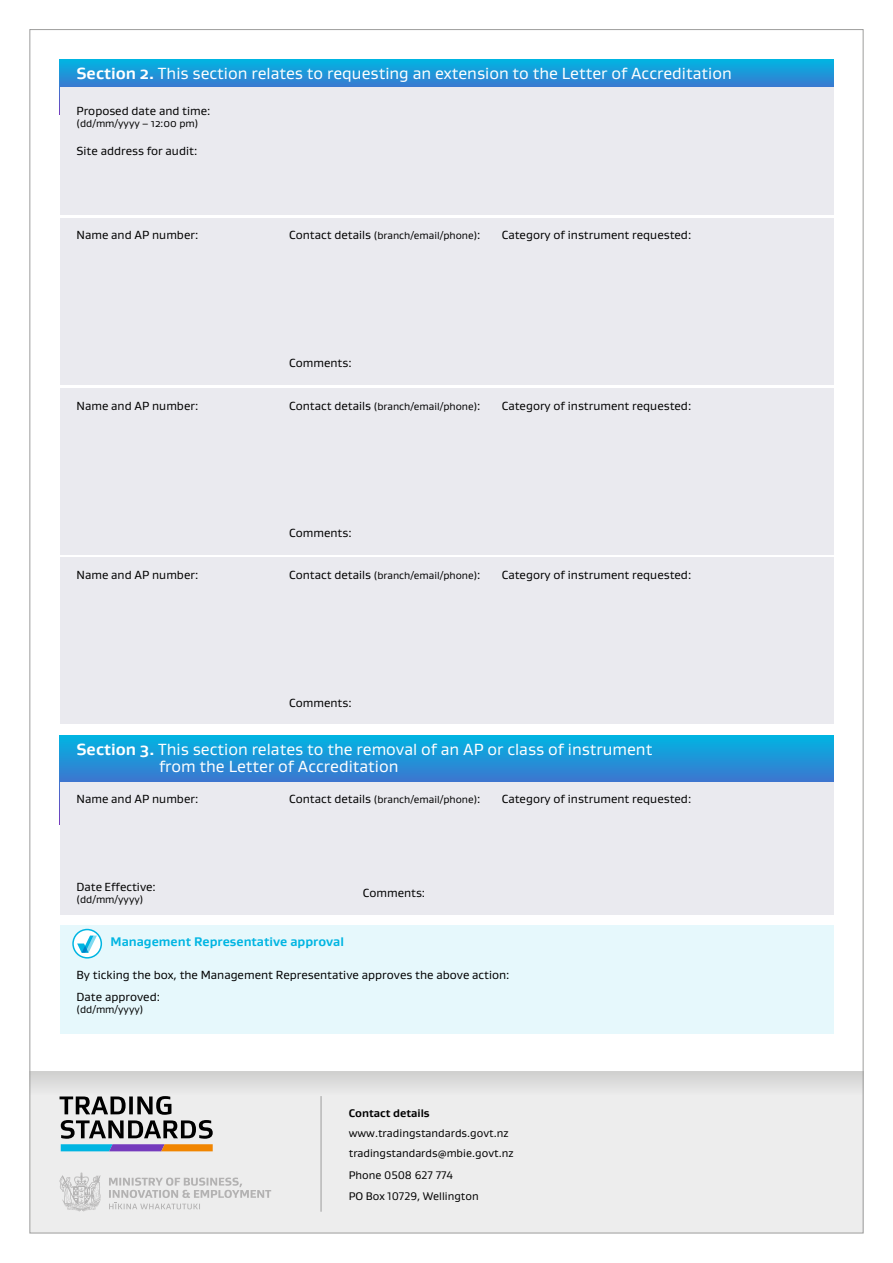
<style>
.page{position:relative;width:893px;height:1263px;background:#fff}
.page>*{position:absolute;margin:0;border:0;box-sizing:border-box;transform-origin:0 0}
.t1{font:16.5px/16.5px "Gustan";color:#fff}
.t2{font:700 12.75px "Gustan";color:#00b5e2}
.t3{font:12px/22.5px "Gustan";color:#000}
.t4{font:11.25px/21px "Gustan";color:#000}
.t5{font:700 11.25px "Gustan";color:#000}
.t6{font:10.5px "Gustan";color:#000}
.s1{font-weight:700}
.s2{font-size:12px}
</style>
<div class="page">
<svg style="left:60px;top:736px;width:773px;height:46px;background:#1f94d8"></svg>
<svg style="left:60px;top:60px;width:773px;height:27px;background:#1d96d8"></svg>
<div style="left:60px;top:87px;width:773px;height:128px;background:#eaeaef"></div>
<div style="left:60px;top:925px;width:773px;height:108px;background:#e6f8fc"></div>
<svg style="left:73px;top:929px;width:28px;height:29px"></svg>
<svg style="left:77px;top:935px;width:20px;height:18px"></svg>
<div style="left:72px;top:929px;width:30px;height:29px;border:2px solid #00b5e2;border-radius:50%"></div>
<div style="left:60px;top:218px;width:773px;height:166px;background:#eaeaef"></div>
<div style="left:60px;top:782px;width:773px;height:132px;background:#eaeaef"></div>
<div style="left:60px;top:388px;width:773px;height:167px;background:#eaeaef"></div>
<div style="left:60px;top:558px;width:773px;height:166px;background:#eaeaef"></div>
<div style="left:30px;top:1072px;width:833px;height:161px;background:#ededed"></div>
<div style="left:30px;top:1072px;width:833px;height:23px;background:#e0e0df"></div>
<svg style="left:60px;top:1096px;width:153px;height:55px"></svg>
<svg style="left:60px;top:1172px;width:41px;height:40px"></svg>
<svg style="left:109px;top:1177px;width:162px;height:32px"></svg>
<hr style="left:321px;top:1096px;width:1px;height:116px;background:#9d9d9c">
<h1 class="t1" style="left:77px;top:65px;width:657px"><span class="s1">Section 2.</span> This section relates to requesting an extension to the Letter of Accreditation</h1>
<p class="t3" style="left:77px;top:99px;width:135px">Proposed date and time:</p>
<p class="t6" style="left:77px;top:117px;width:123px">(dd/mm/yyyy – 12:00 pm)</p>
<p class="t3" style="left:77px;top:139px;width:122px">Site address for audit:</p>
<p class="t3" style="left:77px;top:223px;width:123px">Name and AP number:</p>
<p class="t6" style="left:289px;top:229px;width:193px"><span class="s2">Contact details</span> (branch/email/phone)<span class="s2">:</span></p>
<p class="t3" style="left:502px;top:223px;width:191px">Category of instrument requested:</p>
<p class="t3" style="left:289px;top:351px;width:64px">Comments:</p>
<p class="t3" style="left:77px;top:394px;width:123px">Name and AP number:</p>
<p class="t6" style="left:289px;top:399px;width:193px"><span class="s2">Contact details</span> (branch/email/phone)<span class="s2">:</span></p>
<p class="t3" style="left:502px;top:394px;width:191px">Category of instrument requested:</p>
<p class="t3" style="left:289px;top:522px;width:64px">Comments:</p>
<p class="t3" style="left:77px;top:563px;width:123px">Name and AP number:</p>
<p class="t6" style="left:289px;top:569px;width:193px"><span class="s2">Contact details</span> (branch/email/phone)<span class="s2">:</span></p>
<p class="t3" style="left:502px;top:563px;width:191px">Category of instrument requested:</p>
<p class="t3" style="left:289px;top:691px;width:64px">Comments:</p>
<h1 class="t1" style="left:159px;top:741px;width:495px;text-indent:-82px"><span class="s1">Section 3.</span> This section relates to the removal of an AP or class of instrument from the Letter of Accreditation</h1>
<p class="t3" style="left:77px;top:787px;width:123px">Name and AP number:</p>
<p class="t6" style="left:289px;top:793px;width:193px"><span class="s2">Contact details</span> (branch/email/phone)<span class="s2">:</span></p>
<p class="t3" style="left:502px;top:787px;width:191px">Category of instrument requested:</p>
<p class="t3" style="left:77px;top:875px;width:81px">Date Effective:</p>
<p class="t6" style="left:77px;top:893px;width:68px">(dd/mm/yyyy)</p>
<p class="t3" style="left:363px;top:881px;width:64px">Comments:</p>
<p class="t2" style="left:111px;top:933px;width:235px">Management Representative approval</p>
<p class="t3" style="left:77px;top:963px;width:434px">By ticking the box, the Management Representative approves the above action:<br>Date approved:</p>
<p class="t6" style="left:77px;top:1003px;width:68px">(dd/mm/yyyy)</p>
<p class="t5" style="left:349px;top:1105px;width:82px">Contact details</p>
<p class="t4" style="left:349px;top:1122px;width:166px">www.tradingstandards.govt.nz tradingstandards@mbie.govt.nz<br>Phone 0508 627 774<br>PO Box 10729, Wellington</p>
</div>
